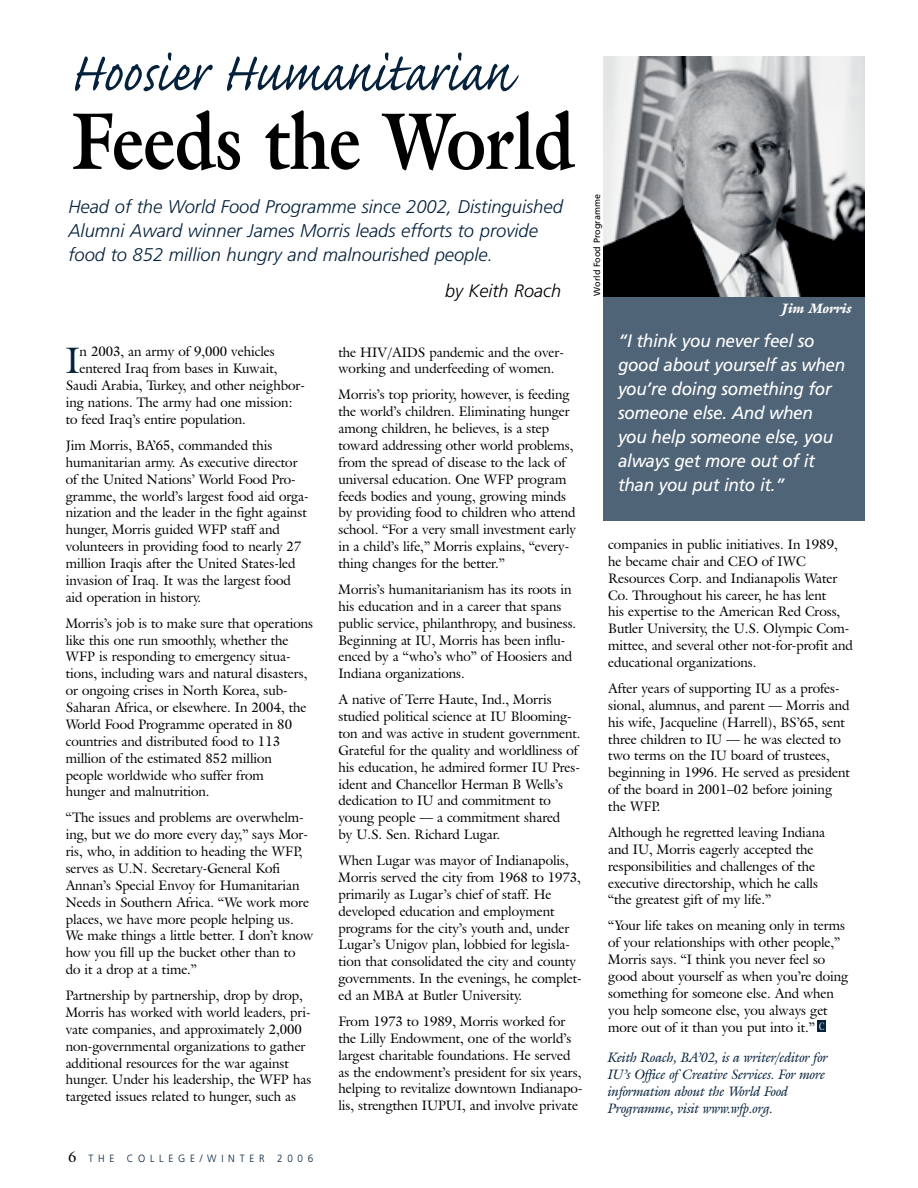
<style>
.page{position:relative;width:918px;height:1188px;background:#fff}
.page>*{position:absolute;margin:0;border:0;box-sizing:border-box;transform-origin:0 0}
.t1{font:700 79.5px "Galliard IT Cby BT";color:#000;scale:.85 1}
.t2{font:70.5px "Caflisch Script Pro";color:#05213c;scale:.89 1}
.t3{font:36.3px "Galliard IT Cby BT";color:#05213c}
.t4{font:italic 300 18.3px/24px "Frutiger";color:#05213c}
.t5{font:italic 18px/24px "Frutiger";letter-spacing:-.015em;color:#fff;scale:.95 1}
.t6{font:italic 300 18px "Frutiger";color:#000}
.t7{font:13.5px/16.8px "Galliard IT Cby BT";color:#000}
.t8{font:italic 13.5px/16.8px "Galliard IT Cby BT";color:#05213c}
.t9{font:italic 900 13.5px "Galliard IT Cby BT";color:#fff}
.t10{font:300 10.5px "Frutiger";letter-spacing:.47em;color:#05213c;scale:.95 1}
.t11{font:10.5px "Galliard IT Cby BT";color:#fff;scale:.7 1}
.t12{font:9px "Frutiger";color:#000}
.s1{font-family:"Galliard IT Cby BT";font-weight:400;font-size:15px;color:#000}
</style>
<div class="page">
<div style="left:604px;top:284px;width:261px;height:237px;background:#506477"></div>
<img style="left:604px;top:56px;width:261px;height:240px">
<div style="left:817px;top:1021px;width:9px;height:11px;background:#05213c"></div>
<h2 class="t2" style="left:69px;top:47px;width:498px">Hoosier Humanitarian</h2>
<h1 class="t1" style="left:72px;top:110px;width:593px">Feeds the World</h1>
<h3 class="t4" style="left:68px;top:196px;width:496px">Head of the World Food Programme since 2002, Distinguished<br>Alumni Award winner James Morris leads efforts to provide food to 852 million hungry and malnourished people.</h3>
<h3 class="t6" style="left:445px;top:283px;width:118px">by Keith Roach</h3>
<h3 class="t3" style="left:66px;top:346px;width:15px">I</h3>
<p class="t7" style="left:80px;top:345px;width:197px">n 2003, an army of 9,000 vehicles</p>
<p class="t7" style="left:80px;top:362px;width:199px">entered Iraq from bases in Kuwait,</p>
<p class="t7" style="left:66px;top:379px;width:241px">Saudi Arabia, Turkey, and other neighbor-</p>
<p class="t7" style="left:66px;top:396px;width:229px">ing nations. The army had one mission:</p>
<p class="t7" style="left:66px;top:413px;width:182px">to feed Iraq’s entire population.</p>
<p class="t7" style="left:66px;top:438px;width:245px">Jim Morris, BA’65, commanded this humanitarian army. As executive director of the United Nations’ World Food Pro&shy;gramme, the world’s largest food aid orga&shy;nization and the leader in the fight against hunger, Morris guided WFP staff and volunteers in providing food to nearly 27 million Iraqis after the United States-led invasion of Iraq. It was the largest food aid operation in history.</p>
<p class="t7" style="left:66px;top:616px;width:249px">Morris’s job is to make sure that operations like this one run smoothly, whether the WFP is responding to emergency situa&shy;tions, including wars and natural disasters, or ongoing crises in North Korea, sub-Saharan Africa, or elsewhere. In 2004, the World Food Programme operated in 80 countries and distributed food to 113 million of the estimated 852 million<br>people worldwide who suffer from<br>hunger and malnutrition.</p>
<p class="t7" style="left:66px;top:811px;width:249px">“The issues and problems are overwhelm&shy;ing, but we do more every day,” says Mor&shy;ris, who, in addition to heading the WFP, serves as U.N. Secretary-General Kofi Annan’s Special Envoy for Humanitarian Needs in Southern Africa. “We work more places, we have more people helping us.<br>We make things a little better. I don’t know how you fill up the bucket other than to do it a drop at a time.”</p>
<p class="t7" style="left:66px;top:989px;width:247px">Partnership by partnership, drop by drop, Morris has worked with world leaders, pri&shy;vate companies, and approximately 2,000 non-governmental organizations to gather additional resources for the war against hunger. Under his leadership, the WFP has targeted issues related to hunger, such as</p>
<p class="t7" style="left:338px;top:345px;width:227px">the HIV/AIDS pandemic and the over&shy;working and underfeeding of women.</p>
<p class="t7" style="left:338px;top:388px;width:239px">Morris’s top priority, however, is feeding the world’s children. Eliminating hunger among children, he believes, is a step toward addressing other world problems, from the spread of disease to the lack of universal education. One WFP program feeds bodies and young, growing minds by providing food to children who attend school. “For a very small investment early in a child’s life,” Morris explains, “every&shy;thing changes for the better.”</p>
<p class="t7" style="left:338px;top:582px;width:239px">Morris’s humanitarianism has its roots in his education and in a career that spans public service, philanthropy, and business.<br>Beginning at IU, Morris has been influ&shy;enced by a “who’s who” of Hoosiers and Indiana organizations.</p>
<p class="t7" style="left:338px;top:693px;width:244px">A native of Terre Haute, Ind., Morris studied political science at IU Blooming&shy;ton and was active in student government.<br>Grateful for the quality and worldliness of his education, he admired former IU Pres&shy;ident and Chancellor Herman B Wells’s dedication to IU and commitment to young people — a commitment shared<br>by U.S. Sen. Richard Lugar.</p>
<p class="t7" style="left:338px;top:854px;width:245px">When Lugar was mayor of Indianapolis, Morris served the city from 1968 to 1973, primarily as Lugar’s chief of staff. He developed education and employment programs for the city’s youth and, under Lugar’s Unigov plan, lobbied for legisla&shy;tion that consolidated the city and county governments. In the evenings, he complet&shy;ed an MBA at Butler University.</p>
<p class="t7" style="left:338px;top:1014px;width:246px">From 1973 to 1989, Morris worked for the Lilly Endowment, one of the world’s largest charitable foundations. He served as the endowment’s president for six years, helping to revitalize downtown Indianapo&shy;lis, strengthen IUPUI, and involve private</p>
<p class="t12" style="left:593px;top:296px;width:103px;rotate:-90deg">World Food Programme</p>
<p class="t9" style="left:782px;top:303px;width:71px">Jim Morris</p>
<h3 class="t5" style="left:618px;top:330px;width:241px">“I think you never feel so good about yourself as when you’re doing something for someone else. And when you help someone else, you always get more out of it than you put into it.”</h3>
<p class="t7" style="left:608px;top:537px;width:246px">companies in public initiatives. In 1989, he became chair and CEO of IWC Resources Corp. and Indianapolis Water Co. Throughout his career, he has lent<br>his expertise to the American Red Cross, Butler University, the U.S. Olympic Com&shy;mittee, and several other not-for-profit and educational organizations.</p>
<p class="t7" style="left:608px;top:681px;width:243px">After years of supporting IU as a profes&shy;sional, alumnus, and parent — Morris and his wife, Jacqueline (Harrell), BS’65, sent three children to IU — he was elected to two terms on the IU board of trustees, beginning in 1996. He served as president of the board in 2001–02 before joining the WFP.</p>
<p class="t7" style="left:608px;top:825px;width:218px">Although he regretted leaving Indiana and IU, Morris eagerly accepted the responsibilities and challenges of the executive directorship, which he calls “the greatest gift of my life.”</p>
<p class="t7" style="left:608px;top:919px;width:242px">“Your life takes on meaning only in terms of your relationships with other people,” Morris says. “I think you never feel so good about yourself as when you’re doing something for someone else. And when you help someone else, you always get more out of it than you put into it.”</p>
<p class="t8" style="left:608px;top:1050px;width:221px">Keith Roach, BA’02, is a writer/editor for IU’s Office of Creative Services. For more information about the World Food Programme, visit www.wfp.org.</p>
<p class="t11" style="left:819px;top:1022px;width:9px">C</p>
<p class="t10" style="left:68px;top:1154px;width:259px"><span class="s1">6</span> THE COLLEGE/WINTER 2006</p>
</div>
